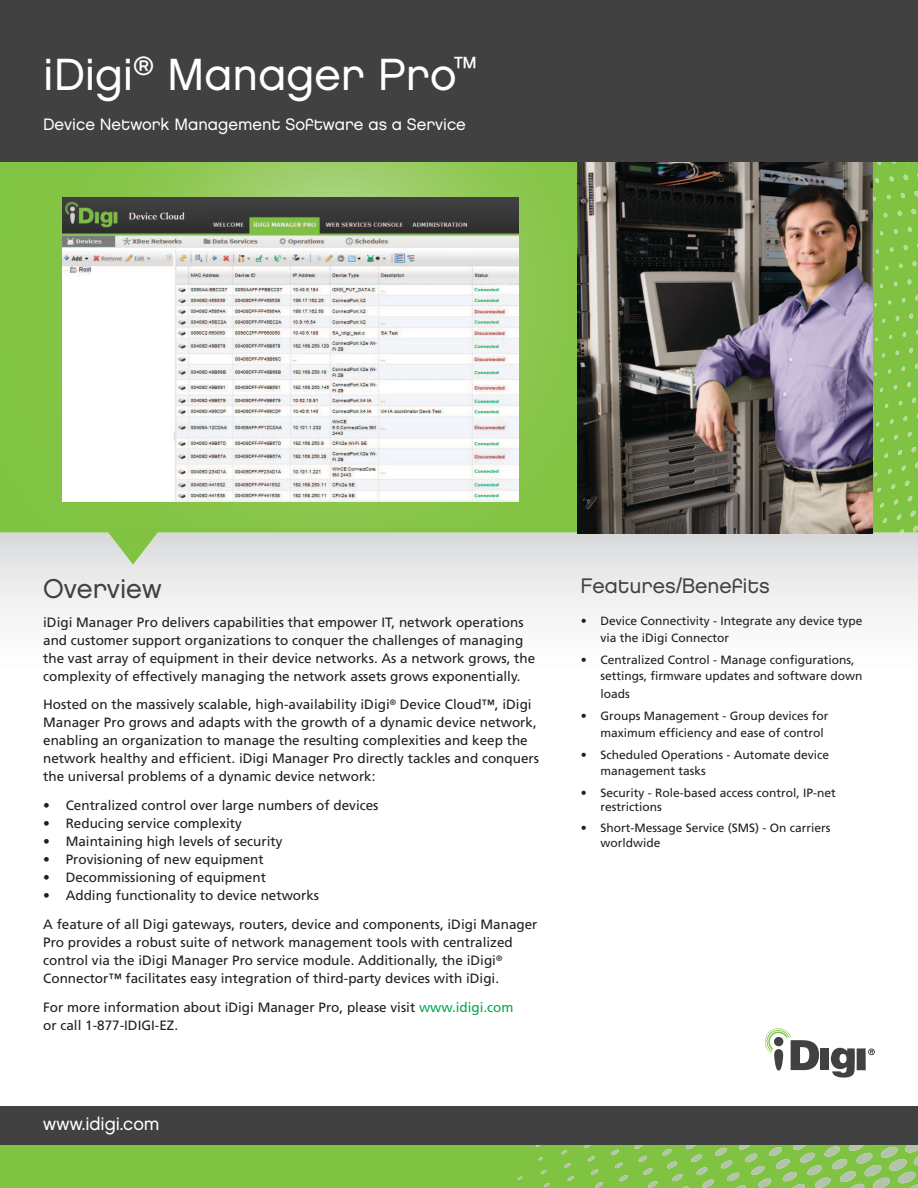
<style>
.page{position:relative;width:918px;height:1188px;background:#fff}
.page>*{position:absolute;margin:0;border:0;box-sizing:border-box;transform-origin:0 0}
.t1{font:45px "Chalet London Nineteen Eighty";color:#fff}
.Body_Copy{font:27px "Chalet London Nineteen Eighty";color:#414142}
.t2{font:21px "Chalet London Nineteen Eighty";color:#414142}
.t3{font:18px "Chalet London Nineteen Eighty";color:#fff}
.t4{font:16.5px "Chalet London Nineteen Eighty";color:#fff}
.ft_pg_body_copy{font:13.5px/18px "Frutiger";color:#231f20}
.Features_Bullets{font:12px/16.5px "Frutiger";color:#231f20}
.s1{color:#00a94f}
</style>
<div class="page">
<svg style="left:0;top:565px;width:918px;height:506px"></svg>
<div style="left:0;top:1145px;width:918px;height:43px;background:#80c342"></div>
<img style="left:0;top:162px;width:578px;height:366px">
<div style="left:872px;top:162px;width:46px;height:366px;background:#80c342"></div>
<img style="left:0;top:528px;width:918px;height:37px">
<svg style="left:877px;top:162px;width:4px;height:3px"></svg>
<svg style="left:875px;top:178px;width:4px;height:5px"></svg>
<svg style="left:889px;top:177px;width:5px;height:4px"></svg>
<svg style="left:903px;top:175px;width:5px;height:5px"></svg>
<svg style="left:872px;top:197px;width:4px;height:4px"></svg>
<svg style="left:887px;top:195px;width:4px;height:4px"></svg>
<svg style="left:901px;top:193px;width:4px;height:5px"></svg>
<svg style="left:914px;top:191px;width:4px;height:5px"></svg>
<svg style="left:883px;top:213px;width:5px;height:4px"></svg>
<svg style="left:898px;top:211px;width:4px;height:5px"></svg>
<svg style="left:911px;top:209px;width:5px;height:5px"></svg>
<svg style="left:880px;top:231px;width:3px;height:4px"></svg>
<svg style="left:894px;top:229px;width:4px;height:5px"></svg>
<svg style="left:908px;top:227px;width:4px;height:5px"></svg>
<svg style="left:890px;top:247px;width:4px;height:5px"></svg>
<svg style="left:904px;top:245px;width:4px;height:5px"></svg>
<svg style="left:885px;top:266px;width:3px;height:4px"></svg>
<svg style="left:899px;top:264px;width:4px;height:4px"></svg>
<svg style="left:912px;top:261px;width:5px;height:5px"></svg>
<svg style="left:880px;top:284px;width:3px;height:4px"></svg>
<svg style="left:894px;top:282px;width:3px;height:4px"></svg>
<svg style="left:907px;top:279px;width:4px;height:5px"></svg>
<svg style="left:902px;top:298px;width:3px;height:4px"></svg>
<svg style="left:915px;top:296px;width:3px;height:4px"></svg>
<svg style="left:882px;top:319px;width:3px;height:4px"></svg>
<svg style="left:896px;top:316px;width:3px;height:5px"></svg>
<svg style="left:909px;top:314px;width:4px;height:5px"></svg>
<svg style="left:889px;top:335px;width:3px;height:4px"></svg>
<svg style="left:903px;top:332px;width:3px;height:5px"></svg>
<svg style="left:882px;top:353px;width:3px;height:4px"></svg>
<svg style="left:896px;top:351px;width:3px;height:4px"></svg>
<svg style="left:909px;top:348px;width:4px;height:5px"></svg>
<svg style="left:874px;top:372px;width:3px;height:4px"></svg>
<svg style="left:888px;top:369px;width:3px;height:4px"></svg>
<svg style="left:902px;top:367px;width:3px;height:4px"></svg>
<svg style="left:915px;top:364px;width:3px;height:5px"></svg>
<svg style="left:880px;top:388px;width:3px;height:4px"></svg>
<svg style="left:894px;top:385px;width:3px;height:4px"></svg>
<svg style="left:907px;top:382px;width:4px;height:5px"></svg>
<svg style="left:885px;top:404px;width:3px;height:4px"></svg>
<svg style="left:899px;top:401px;width:3px;height:4px"></svg>
<svg style="left:912px;top:398px;width:4px;height:5px"></svg>
<svg style="left:876px;top:422px;width:3px;height:4px"></svg>
<svg style="left:890px;top:419px;width:4px;height:5px"></svg>
<svg style="left:903px;top:416px;width:4px;height:5px"></svg>
<svg style="left:880px;top:438px;width:4px;height:4px"></svg>
<svg style="left:894px;top:435px;width:4px;height:4px"></svg>
<svg style="left:908px;top:432px;width:4px;height:5px"></svg>
<svg style="left:884px;top:454px;width:4px;height:4px"></svg>
<svg style="left:898px;top:450px;width:4px;height:5px"></svg>
<svg style="left:911px;top:447px;width:5px;height:5px"></svg>
<svg style="left:888px;top:469px;width:4px;height:4px"></svg>
<svg style="left:901px;top:466px;width:5px;height:5px"></svg>
<svg style="left:915px;top:462px;width:3px;height:6px"></svg>
<svg style="left:877px;top:488px;width:4px;height:4px"></svg>
<svg style="left:891px;top:484px;width:4px;height:5px"></svg>
<svg style="left:905px;top:481px;width:5px;height:5px"></svg>
<svg style="left:880px;top:503px;width:4px;height:5px"></svg>
<svg style="left:894px;top:500px;width:4px;height:4px"></svg>
<svg style="left:908px;top:496px;width:5px;height:5px"></svg>
<svg style="left:883px;top:518px;width:4px;height:5px"></svg>
<svg style="left:897px;top:514px;width:5px;height:6px"></svg>
<svg style="left:910px;top:511px;width:6px;height:6px"></svg>
<svg style="left:913px;top:526px;width:5px;height:6px"></svg>
<svg style="left:538px;top:1157px;width:5px;height:3px"></svg>
<svg style="left:561px;top:1150px;width:6px;height:4px"></svg>
<svg style="left:517px;top:1177px;width:6px;height:3px"></svg>
<svg style="left:541px;top:1170px;width:6px;height:4px"></svg>
<svg style="left:564px;top:1163px;width:7px;height:5px"></svg>
<svg style="left:544px;top:1183px;width:6px;height:4px"></svg>
<svg style="left:567px;top:1176px;width:7px;height:5px"></svg>
<img style="left:775px;top:1147px;width:8px;height:9px">
<img style="left:793px;top:1145px;width:14px;height:5px">
<img style="left:775px;top:1159px;width:15px;height:10px">
<img style="left:800px;top:1153px;width:15px;height:10px">
<img style="left:824px;top:1146px;width:16px;height:11px">
<img style="left:848px;top:1145px;width:17px;height:6px">
<svg style="left:581px;top:1145px;width:194px;height:43px;background:#87c351"></svg>
<img style="left:758px;top:1179px;width:14px;height:8px">
<img style="left:782px;top:1172px;width:15px;height:9px">
<img style="left:807px;top:1165px;width:15px;height:10px">
<img style="left:831px;top:1159px;width:17px;height:10px">
<img style="left:856px;top:1153px;width:17px;height:10px">
<img style="left:880px;top:1147px;width:18px;height:11px">
<svg style="left:792px;top:1184px;width:13px;height:4px"></svg>
<img style="left:815px;top:1178px;width:16px;height:10px">
<img style="left:839px;top:1171px;width:18px;height:11px">
<img style="left:864px;top:1165px;width:18px;height:11px">
<img style="left:889px;top:1159px;width:18px;height:12px">
<svg style="left:905px;top:1145px;width:13px;height:20px"></svg>
<img style="left:850px;top:1184px;width:15px;height:4px">
<img style="left:873px;top:1178px;width:17px;height:10px">
<img style="left:897px;top:1172px;width:19px;height:11px">
<svg style="left:910px;top:1184px;width:8px;height:4px"></svg>
<div style="left:0;top:0;width:918px;height:162px;background:#414142"></div>
<svg style="left:899px;top:530px;width:5px;height:3px"></svg>
<div style="left:0;top:1106px;width:918px;height:39px;background:#414142"></div>
<div style="left:821px;top:1048px;width:8px;height:22px;background:#414142"></div>
<div style="left:857px;top:1048px;width:8px;height:22px;background:#414142"></div>
<svg style="left:831px;top:1046px;width:24px;height:32px"></svg>
<svg style="left:868px;top:1049px;width:7px;height:6px"></svg>
<svg style="left:765px;top:1028px;width:54px;height:43px"></svg>
<div style="left:774px;top:1037px;width:9px;height:9px;background:#414142;border-radius:50%"></div>
<img style="left:578px;top:162px;width:294px;height:371px">
<img style="left:62px;top:198px;width:457px;height:303px">
<p class="t1" style="left:43px;top:46px;width:435px">iDigi<sup>®</sup> Manager Pro<sup>™</sup></p>
<p class="t4" style="left:43px;top:114px;width:424px">Device Network Management Software as a Service</p>
<p class="Body_Copy" style="left:43px;top:572px;width:120px">Overview</p>
<p class="ft_pg_body_copy" style="left:43px;top:613px;width:494px">iDigi Manager Pro delivers capabilities that empower IT, network operations and customer support organizations to conquer the challenges of managing the vast array of equipment in their device networks. As a network grows, the complexity of effectively managing the network assets grows exponentially.</p>
<p class="ft_pg_body_copy" style="left:43px;top:696px;width:497px">Hosted on the massively scalable, high-availability iDigi<sup>®</sup> Device Cloud™, iDigi Manager Pro grows and adapts with the growth of a dynamic device network, enabling an organization to manage the resulting complexities and keep the network healthy and efficient. iDigi Manager Pro directly tackles and conquers the universal problems of a dynamic device network:</p>
<p class="ft_pg_body_copy" style="left:43px;top:796px;width:337px">• Centralized control over large numbers of devices</p>
<p class="ft_pg_body_copy" style="left:43px;top:814px;width:200px">• Reducing service complexity</p>
<p class="ft_pg_body_copy" style="left:43px;top:832px;width:241px">• Maintaining high levels of security</p>
<p class="ft_pg_body_copy" style="left:43px;top:850px;width:222px">• Provisioning of new equipment</p>
<p class="ft_pg_body_copy" style="left:43px;top:868px;width:224px">• Decommissioning of equipment</p>
<p class="ft_pg_body_copy" style="left:43px;top:886px;width:278px">• Adding functionality to device networks</p>
<p class="ft_pg_body_copy" style="left:43px;top:915px;width:496px">A feature of all Digi gateways, routers, device and components, iDigi Manager Pro provides a robust suite of network management tools with centralized control via the iDigi Manager Pro service module. Additionally, the iDigi<sup>® </sup>Connector™ facilitates easy integration of third-party devices with iDigi.</p>
<p class="ft_pg_body_copy" style="left:43px;top:998px;width:472px">For more information about iDigi Manager Pro, please visit <span class="s1">www.idigi.com </span>or call 1-877-IDIGI-EZ.</p>
<p class="t3" style="left:43px;top:1113px;width:118px">www.idigi.com</p>
<p class="t2" style="left:580px;top:573px;width:191px">Features/Benefits</p>
<p class="Features_Bullets" style="left:600px;top:613px;width:264px;text-indent:-20px">• Device Connectivity - Integrate any device type via the iDigi Connector</p>
<p class="Features_Bullets" style="left:600px;top:651px;width:264px;text-indent:-20px">• Centralized Control - Manage configurations, settings, firmware updates and software down</p>
<p class="Features_Bullets" style="left:600px;top:686px;width:31px">loads</p>
<p class="Features_Bullets" style="left:600px;top:708px;width:230px;text-indent:-20px">• Groups Management - Group devices for maximum efficiency and ease of control</p>
<p class="Features_Bullets" style="left:600px;top:746px;width:230px;text-indent:-20px">• Scheduled Operations - Automate device management tasks</p>
<p class="Features_Bullets" style="left:600px;top:786px;width:237px;line-height:13.5px;text-indent:-20px">• Security - Role-based access control, IP-net restrictions</p>
<p class="Features_Bullets" style="left:600px;top:821px;width:232px;line-height:15px;text-indent:-20px">• Short-Message Service (SMS) - On carriers worldwide</p>
</div>
